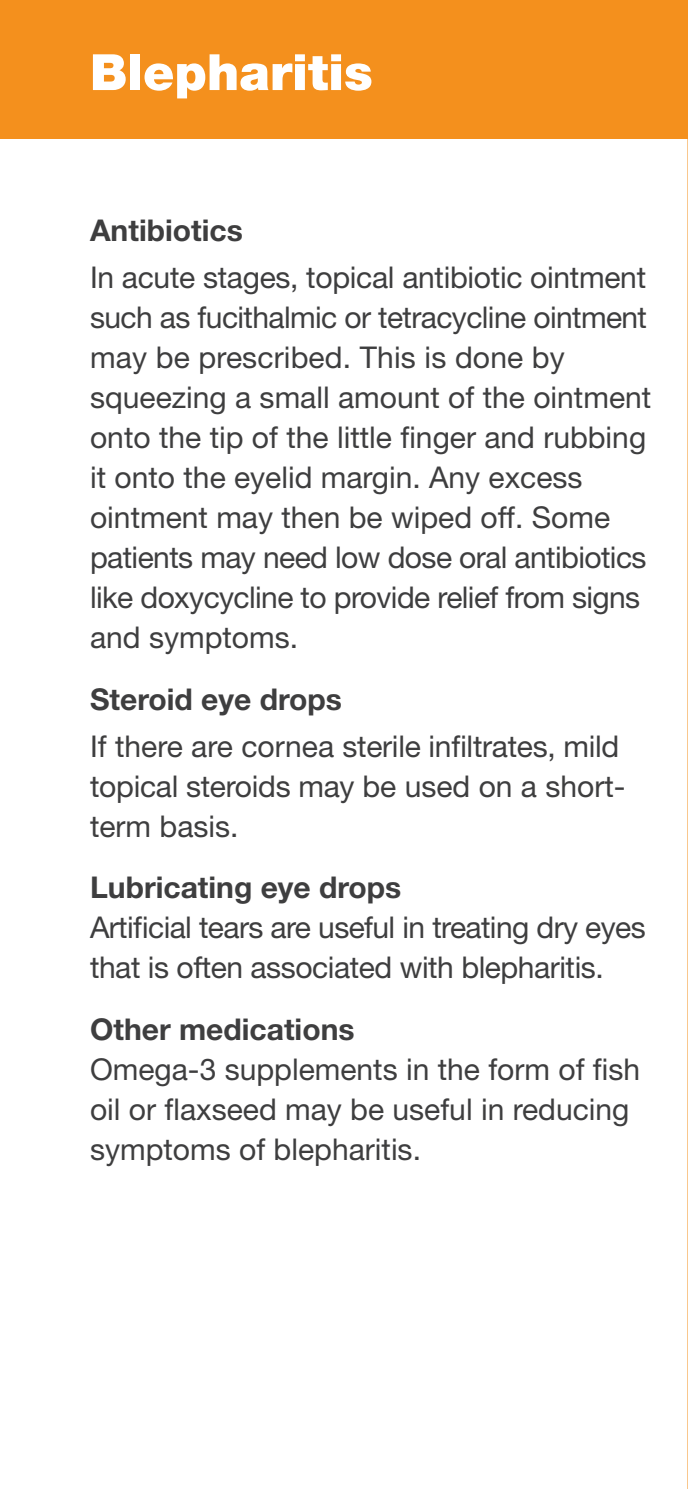
<style>
.page{position:relative;width:688px;height:1489px;background:#fff}
.page>*{position:absolute;margin:0;border:0;box-sizing:border-box;transform-origin:0 0}
.t1{font:900 50px "Helvetica Neue";color:#fff}
.t2{font:30px/40px "Helvetica Neue LT Std";letter-spacing:-.01em;color:#3e3e3f}
.t3{font:700 30px "Helvetica Neue LT Std";color:#3e3e3f}
</style>
<div class="page">
<div style="left:0;top:0;width:687px;height:138px;background:#f4901d"></div>
<h1 class="t1" style="left:90px;top:42px;width:284px">Blepharitis</h1>
<p class="t3" style="left:90px;top:220px;width:154px">Antibiotics</p>
<p class="t2" style="left:90px;top:261px;width:562px">In acute stages, topical antibiotic ointment such as fucithalmic or tetracycline ointment may be prescribed. This is done by squeezing a small amount of the ointment onto the tip of the little finger and rubbing it onto the eyelid margin. Any excess ointment may then be wiped off. Some patients may need low dose oral antibiotics like doxycycline to provide relief from signs and symptoms.</p>
<p class="t3" style="left:90px;top:688px;width:253px">Steroid eye drops</p>
<p class="t2" style="left:90px;top:729px;width:536px">If there are cornea sterile infiltrates, mild topical steroids may be used on a short&shy;term basis.</p>
<p class="t3" style="left:90px;top:876px;width:313px">Lubricating eye drops</p>
<p class="t2" style="left:90px;top:910px;width:557px">Artificial tears are useful in treating dry eyes that is often associated with blepharitis.</p>
<p class="t3" style="left:90px;top:1017px;width:266px">Other medications</p>
<p class="t2" style="left:90px;top:1051px;width:551px">Omega-3 supplements in the form of fish oil or flaxseed may be useful in reducing symptoms of blepharitis.</p>
</div>
